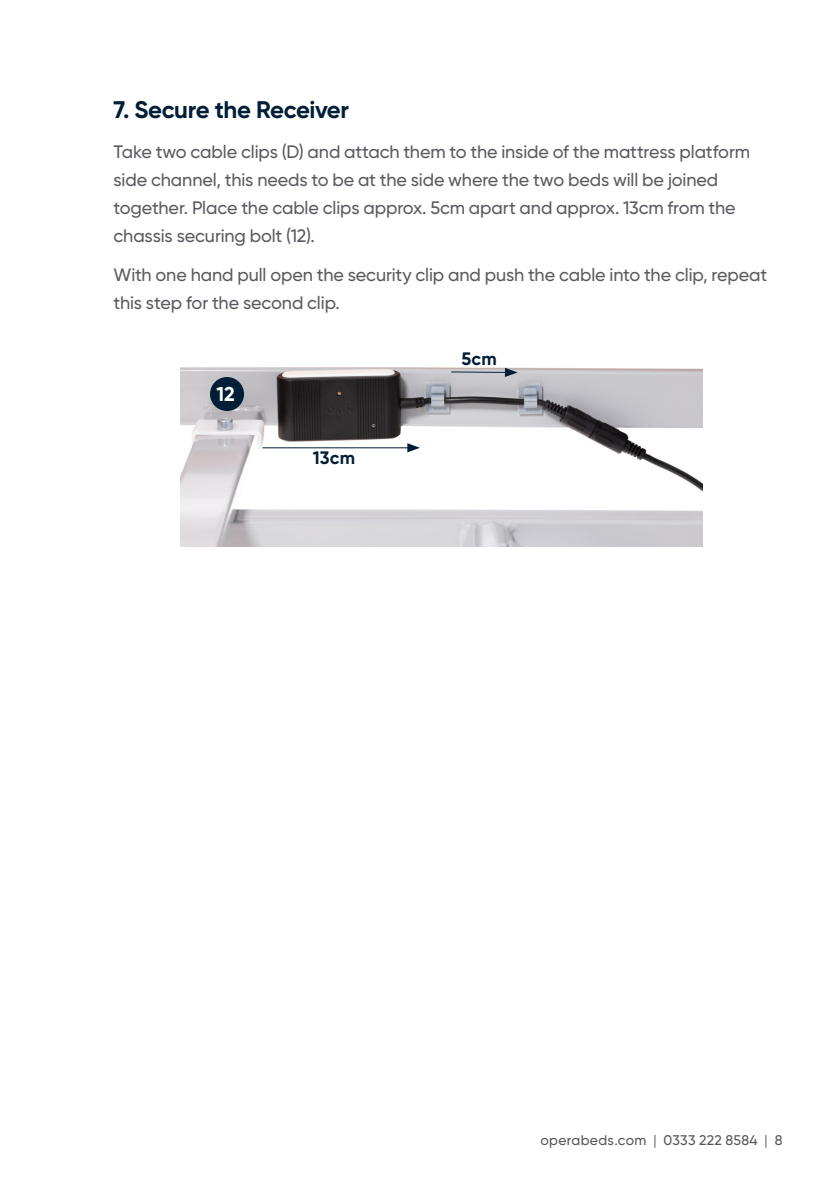
<style>
.page{position:relative;width:840px;height:1191px;background:#fff}
.page>*{position:absolute;margin:0;border:0;box-sizing:border-box;transform-origin:0 0}
.Normal_Paragraph{font:700 24px "Gilroy";letter-spacing:-.02em;color:#001e36}
.Normal_Paragraph-2{font:700 20px "Gilroy";color:#fff}
.Normal_Paragraph-3{font:500 18px/28px "Gilroy";letter-spacing:-.005em;color:#5b5a61}
.Normal_Paragraph-4{font:700 18px "Gilroy";letter-spacing:.015em;color:#001e36}
.t1{font:500 14px "Gilroy";letter-spacing:.02em;color:#57585a}
.s1{font-weight:400}
</style>
<div class="page">
<img style="left:181px;top:367px;width:521px;height:180px">
<div style="left:210px;top:377px;width:34px;height:34px;background:#001e36;border-radius:50%"></div>
<hr style="left:262px;top:447px;width:148px;height:1px;background:#001e36">
<svg style="left:407px;top:443px;width:13px;height:9px"></svg>
<hr style="left:451px;top:371px;width:57px;height:2px;background:#001e36">
<svg style="left:504px;top:368px;width:13px;height:9px"></svg>
<p class="Normal_Paragraph" style="left:113px;top:95px;width:237px">7. Secure the Receiver</p>
<p class="Normal_Paragraph-3" style="left:113px;top:137px;width:637px">Take two cable clips (D) and attach them to the inside of the mattress platform side channel, this needs to be at the side where the two beds will be joined together. Place the cable clips approx. 5cm apart and approx. 13cm from the chassis securing bolt (12).</p>
<p class="Normal_Paragraph-3" style="left:113px;top:261px;width:654px">With one hand pull open the security clip and push the cable into the clip, repeat this step for the second clip.</p>
<p class="Normal_Paragraph-2" style="left:216px;top:382px;width:20px">12</p>
<p class="Normal_Paragraph-4" style="left:312px;top:446px;width:44px">13cm</p>
<p class="Normal_Paragraph-4" style="left:461px;top:347px;width:37px">5cm</p>
<p class="t1" style="left:540px;top:1132px;width:243px">operabeds.com <span class="s1">|</span> 0333 222 8584 <span class="s1">|</span> 8</p>
</div>
